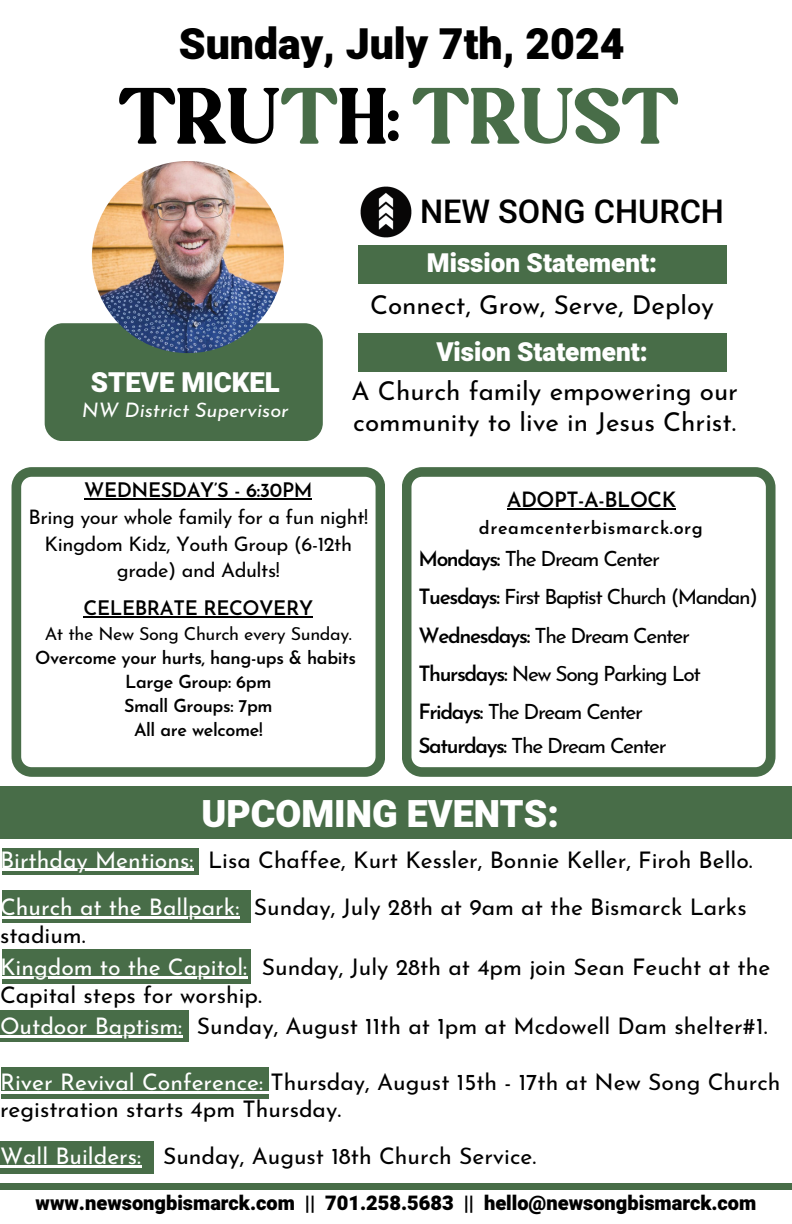
<style>
.page{position:relative;width:792px;height:1224px;background:#fff}
.page>*{position:absolute;margin:0;border:0;box-sizing:border-box;transform-origin:0 0}
.t1{font:80px "Adventuro";color:#486d48}
.t2{font:900 42.7px "Heebo";color:#000}
.t3{font:900 37.5px "Heebo";color:#fff}
.t4{font:500 32.5px "Heebo";color:#000}
.t5{font:900 27.5px "Heebo";color:#fff}
.t6{font:26px/30.8px "Josefin Sans";color:#000}
.t7{font:900 26px "Heebo";color:#fff}
.t8{font:22.9px/27.7px "Josefin Sans";color:#000}
.t9{font:21px "Josefin Sans";letter-spacing:-.065em;color:#000}
.t10{font:600 21px "Josefin Sans";letter-spacing:-.02em;color:#000}
.t11{font:20px/26.7px "Josefin Sans";letter-spacing:-.02em;color:#000;text-align:center}
.t12{font:900 20px "Heebo";color:#000}
.t13{font:600 20px "Josefin Sans";letter-spacing:-.02em;color:#000}
.t14{font:italic 20px "Josefin Sans";color:#fff}
.t15{font:600 18px "Josefin Sans";letter-spacing:-.02em;color:#000}
.t16{font:18px "Josefin Sans";letter-spacing:-.02em;color:#000}
.t17{font:600 18px "Josefin Sans";letter-spacing:.035em;color:#000}
.s1{color:#000}
.s2{font-weight:600}
.s3{color:#fff}
</style>
<div class="page">
<div style="left:45px;top:323px;width:278px;height:118px;background:#486d48;border-radius:18px"></div>
<img style="left:92px;top:161px;width:192px;height:192px;border-radius:50%">
<svg style="left:12px;top:467px;width:373px;height:310px"></svg>
<svg style="left:402px;top:467px;width:374px;height:310px"></svg>
<div style="left:0;top:787px;width:792px;height:52px;background:#486d48"></div>
<div style="left:0;top:1184px;width:792px;height:5px;background:#486d48"></div>
<div style="left:358px;top:245px;width:368px;height:39px;background:#486d48"></div>
<div style="left:358px;top:334px;width:368px;height:38px;background:#486d48"></div>
<img style="left:360px;top:186px;width:52px;height:52px">
<div style="left:2px;top:950px;width:248px;height:34px;background:#486d48"></div>
<div style="left:2px;top:890px;width:248px;height:33px;background:#486d48"></div>
<div style="left:2px;top:848px;width:197px;height:27px;background:#486d48"></div>
<div style="left:1px;top:1067px;width:268px;height:31px;background:#486d48"></div>
<div style="left:0;top:1011px;width:188px;height:31px;background:#486d48"></div>
<div style="left:0;top:1141px;width:154px;height:33px;background:#486d48"></div>
<hr style="left:0;top:869px;width:194px;height:2px;background:#fff">
<hr style="left:0;top:917px;width:239px;height:2px;background:#fff">
<hr style="left:0;top:977px;width:247px;height:2px;background:#fff">
<hr style="left:0;top:1036px;width:182px;height:2px;background:#fff">
<hr style="left:0;top:1091px;width:270px;height:2px;background:#fff">
<hr style="left:0;top:1166px;width:141px;height:2px;background:#fff">
<hr style="left:507px;top:508px;width:169px;height:2px;background:#000">
<hr style="left:84px;top:499px;width:228px;height:1px;background:#000">
<hr style="left:84px;top:616px;width:229px;height:2px;background:#000">
<p class="t2" style="left:179px;top:14px;width:447px">Sunday, July 7th, 2024</p>
<p class="t1" style="left:119px;top:70px;width:563px"><span class="s1">TRU</span>T<span class="s1">H:</span> TRUST</p>
<p class="t5" style="left:91px;top:364px;width:191px">STEVE MICKEL</p>
<p class="t14" style="left:82px;top:402px;width:209px">NW District Supervisor</p>
<p class="t4" style="left:420px;top:189px;width:306px">NEW SONG CHURCH</p>
<p class="t7" style="left:427px;top:245px;width:232px">Mission Statement:</p>
<p class="t6" style="left:370px;top:292px;width:346px">Connect, Grow, Serve, Deploy</p>
<p class="t7" style="left:436px;top:333px;width:213px">Vision Statement:</p>
<p class="t6" style="left:352px;top:378px;width:388px">A Church family empowering our community to live in Jesus Christ.</p>
<p class="t13" style="left:84px;top:482px;width:230px">WEDNESDAY’S - 6:30PM</p>
<p class="t11" style="left:29px;top:506px;width:341px">Bring your whole family for a fun night!</p>
<h3 class="t11" style="left:45px;top:532px;width:309px">Kingdom Kidz, Youth Group (6-12th grade) and Adults!</h3>
<p class="t13" style="left:84px;top:600px;width:231px">CELEBRATE RECOVERY</p>
<p class="t16" style="left:45px;top:627px;width:309px">At the New Song Church every Sunday.</p>
<p class="t15" style="left:35px;top:651px;width:323px">Overcome your hurts, hang-ups &amp; habits</p>
<p class="t15" style="left:125px;top:675px;width:148px">Large Group: 6pm</p>
<p class="t15" style="left:124px;top:699px;width:150px">Small Groups: 7pm</p>
<p class="t15" style="left:134px;top:723px;width:130px">All are welcome!</p>
<h6 class="t10" style="left:507px;top:491px;width:171px">ADOPT-A-BLOCK</h6>
<h5 class="t17" style="left:479px;top:520px;width:226px">dreamcenterbismarck.org</h5>
<p class="t9" style="left:418px;top:550px;width:243px"><span class="s2">Mondays:</span> The Dream Center</p>
<p class="t9" style="left:418px;top:589px;width:341px"><span class="s2">Tuesdays:</span> First Baptist Church (Mandan)</p>
<p class="t9" style="left:418px;top:627px;width:273px"><span class="s2">Wednesdays:</span> The Dream Center</p>
<p class="t9" style="left:418px;top:665px;width:284px"><span class="s2">Thursdays:</span> New Song Parking Lot</p>
<p class="t9" style="left:418px;top:703px;width:226px"><span class="s2">Fridays:</span> The Dream Center</p>
<p class="t9" style="left:418px;top:737px;width:250px"><span class="s2">Saturdays:</span> The Dream Center</p>
<p class="t3" style="left:201px;top:788px;width:359px">UPCOMING EVENTS:</p>
<p class="t8" style="left:0;top:848px;width:754px"><span class="s3">Birthday Mentions:</span> Lisa Chaffee, Kurt Kessler, Bonnie Keller, Firoh Bello.</p>
<p class="t8" style="left:0;top:896px;width:748px"><span class="s3">Church at the Ballpark:</span> Sunday, July 28th at 9am at the Bismarck Larks stadium.</p>
<h4 class="t8" style="left:0;top:956px;width:772px"><span class="s3">Kingdom to the Capitol:</span> Sunday, July 28th at 4pm join Sean Feucht at the<br>Capital steps for worship.</h4>
<h6 class="t8" style="left:0;top:1015px;width:769px"><span class="s3">Outdoor Baptism:</span> Sunday, August 11th at 1pm at Mcdowell Dam shelter#1.</h6>
<p class="t8" style="left:0;top:1070px;width:782px"><span class="s3">River Revival Conference:</span> Thursday, August 15th - 17th at New Song Church registration starts 4pm Thursday.</p>
<p class="t8" style="left:0;top:1145px;width:538px"><span class="s3">Wall Builders:</span> Sunday, August 18th Church Service.</p>
<p class="t12" style="left:36px;top:1189px;width:722px">www.newsongbismarck.com || 701.258.5683 || hello@newsongbismarck.com</p>
</div>
